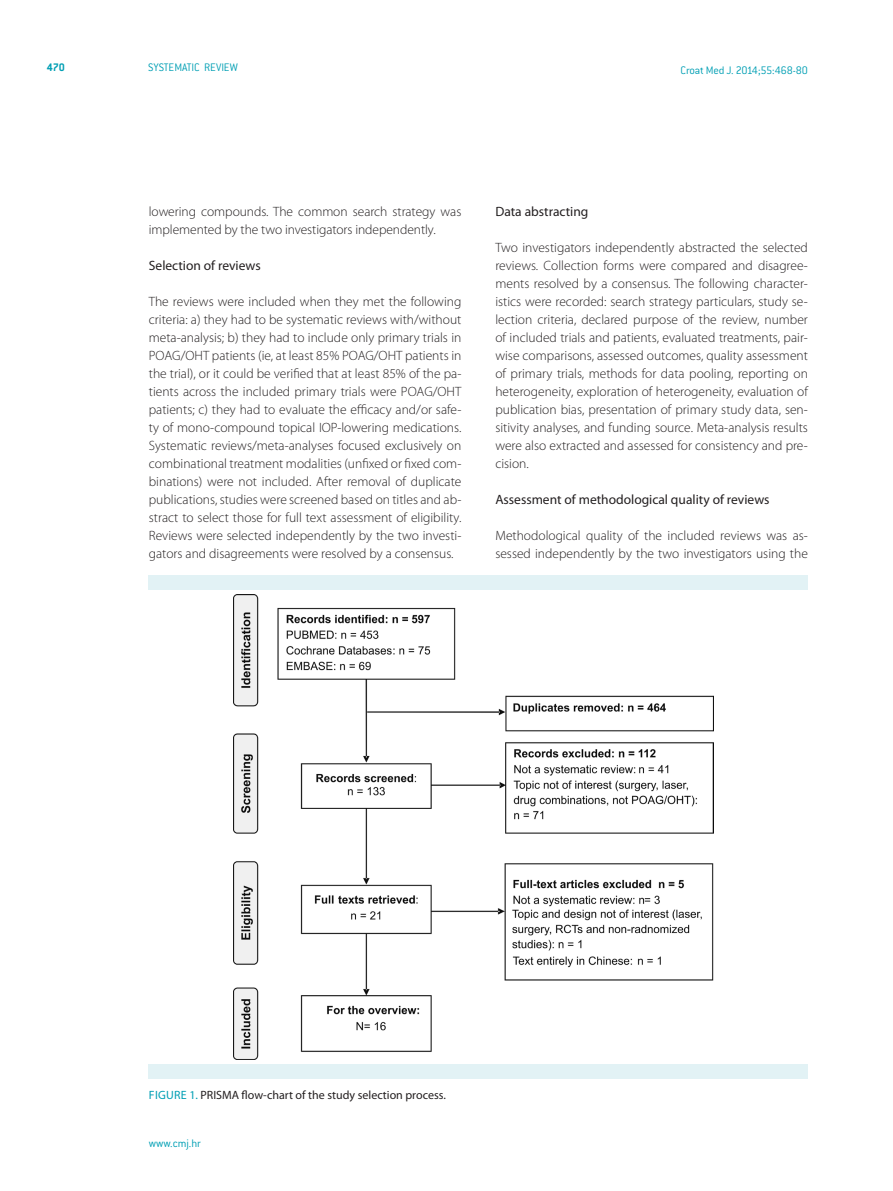
<style>
.page{position:relative;width:893px;height:1191px;background:#fff}
.page>*{position:absolute;margin:0;border:0;box-sizing:border-box;transform-origin:0 0}
.t1{font:300 13.5px/18px "Myriad Pro";color:#231f20}
.t2{font:13.5px "Myriad Pro";color:#231f20}
.t3{font:12px "Myriad Pro";color:#231f20}
.t4{font:300 12px "ITC Conduit LTCE";letter-spacing:-.005em;color:#009fb4}
.t5{font:700 12px "ITC Conduit LTCE";color:#009fb4}
.s1{color:#009fb4}
</style>
<div class="page">
<img style="left:234px;top:595px;width:480px;height:465px">
<div style="left:149px;top:575px;width:659px;height:15px;background:#e2f2f5"></div>
<div style="left:149px;top:1064px;width:659px;height:15px;background:#e2f2f5"></div>
<p class="t5" style="left:47px;top:60px;width:19px">470</p>
<p class="t4" style="left:148px;top:61px;width:91px">SYSTEMATIC REVIEW</p>
<p class="t4" style="left:681px;top:63px;width:129px">Croat Med J. 2014;55:468-80</p>
<p class="t1" style="left:149px;top:202px;width:314px">lowering compounds. The common search strategy was implemented by the two investigators independently.</p>
<p class="t2" style="left:149px;top:257px;width:113px">Selection of reviews</p>
<p class="t1" style="left:149px;top:292px;width:314px;text-align:justify">The reviews were included when they met the following criteria: a) they had to be systematic reviews with/without meta-analysis; b) they had to include only primary trials in POAG/OHT patients (ie, at least 85% POAG/OHT patients in the trial), or it could be verified that at least 85% of the pa&shy;tients across the included primary trials were POAG/OHT patients; c) they had to evaluate the efficacy and/or safe&shy;ty of mono-compound topical IOP-lowering medications.<br>Systematic reviews/meta-analyses focused exclusively on combinational treatment modalities (unfixed or fixed com&shy;binations) were not included. After removal of duplicate publications, studies were screened based on titles and ab&shy;stract to select those for full text assessment of eligibility.<br>Reviews were selected independently by the two investi&shy;gators and disagreements were resolved by a consensus.</p>
<p class="t2" style="left:495px;top:203px;width:95px">Data abstracting</p>
<p class="t1" style="left:495px;top:238px;width:314px;text-align:justify">Two investigators independently abstracted the selected reviews. Collection forms were compared and disagree&shy;ments resolved by a consensus. The following character&shy;istics were recorded: search strategy particulars, study se&shy;lection criteria, declared purpose of the review, number of included trials and patients, evaluated treatments, pair&shy;wise comparisons, assessed outcomes, quality assessment of primary trials, methods for data pooling, reporting on heterogeneity, exploration of heterogeneity, evaluation of publication bias, presentation of primary study data, sen&shy;sitivity analyses, and funding source. Meta-analysis results were also extracted and assessed for consistency and pre&shy;cision.</p>
<p class="t2" style="left:495px;top:491px;width:276px">Assessment of methodological quality of reviews</p>
<p class="t1" style="left:495px;top:526px;width:314px">Methodological quality of the included reviews was as&shy;sessed independently by the two investigators using the</p>
<p class="t3" style="left:149px;top:1087px;width:298px"><span class="s1">Figure 1.</span> PRISMA flow-chart of the study selection process.</p>
<p class="t4" style="left:149px;top:1136px;width:54px">www.cmj.hr</p>
</div>
